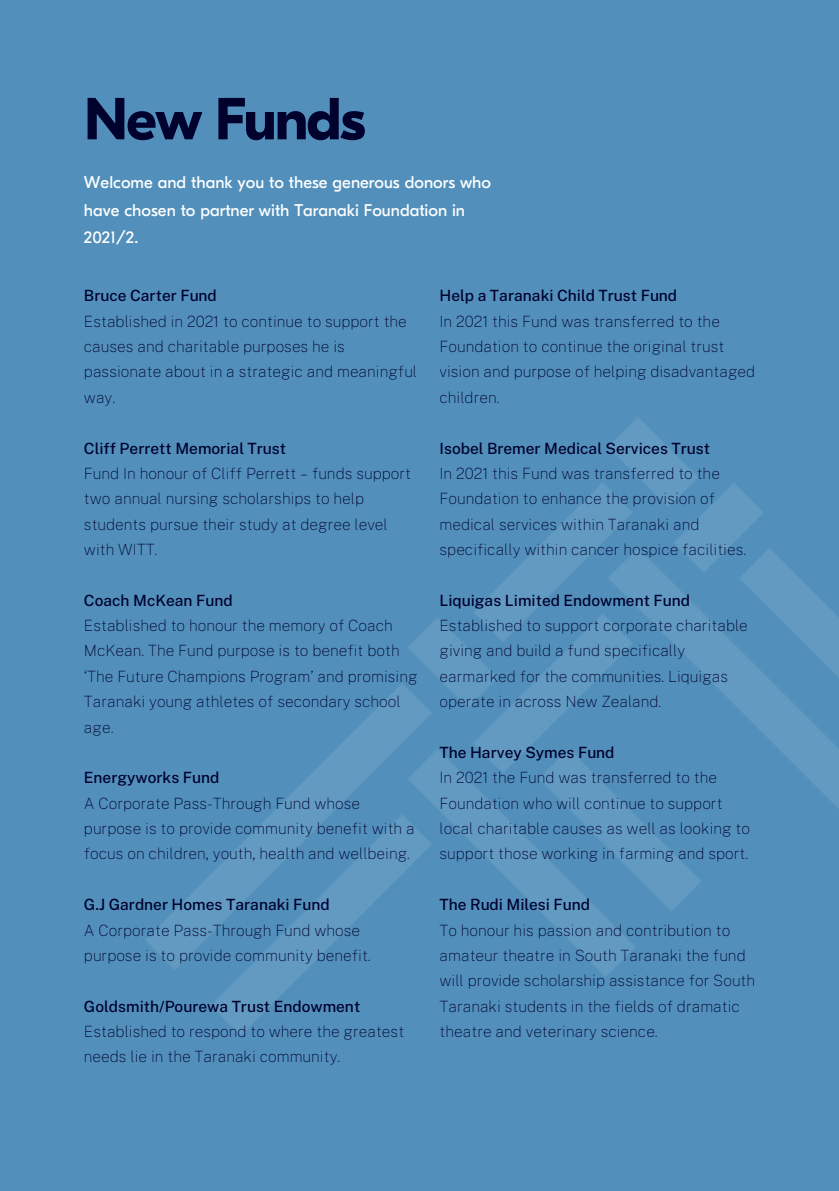
<style>
.page{position:relative;width:839px;height:1191px;background:#fff}
.page>*{position:absolute;margin:0;border:0;box-sizing:border-box;transform-origin:0 0}
.t1{font:700 59.2px "GT Eesti Display";letter-spacing:-.03em;color:#00012d}
.t2{font:17px/27.4px "GT Eesti Display";color:#fff}
.t3{font:100 15.4px/25.4px "Public Sans";color:#00012d}
.t4{font:500 15.4px "Public Sans";color:#00012d}
</style>
<div class="page">
<div style="left:0;top:0;width:838px;height:1191px;background:#5290bb"></div>
<img style="left:146px;top:417px;width:692px;height:618px">
<h1 class="t1" style="left:84px;top:86px;width:283px">New Funds</h1>
<p class="t2" style="left:84px;top:169px;width:408px">Welcome and thank you to these generous donors who have chosen to partner with Taranaki Foundation in<br>2021/2.</p>
<p class="t4" style="left:84px;top:287px;width:134px">Bruce Carter Fund</p>
<p class="t3" style="left:84px;top:308px;width:334px">Established in 2021 to continue to support the causes and charitable purposes he is passionate about in a strategic and meaningful way.</p>
<p class="t4" style="left:84px;top:439px;width:204px">Cliff Perrett Memorial Trust</p>
<p class="t3" style="left:84px;top:461px;width:328px">Fund In honour of Cliff Perrett – funds support two annual nursing scholarships to help students pursue their study at degree level with WITT.</p>
<p class="t4" style="left:84px;top:591px;width:150px">Coach McKean Fund</p>
<p class="t3" style="left:84px;top:613px;width:335px">Established to honour the memory of Coach McKean. The Fund purpose is to benefit both ‘The Future Champions Program’ and promising Taranaki young athletes of secondary school age.</p>
<p class="t4" style="left:84px;top:769px;width:137px">Energyworks Fund</p>
<p class="t3" style="left:84px;top:790px;width:332px">A Corporate Pass-Through Fund whose purpose is to provide community benefit with a focus on children, youth, health and wellbeing.</p>
<p class="t4" style="left:84px;top:896px;width:247px">G.J Gardner Homes Taranaki Fund</p>
<p class="t3" style="left:84px;top:917px;width:288px">A Corporate Pass-Through Fund whose purpose is to provide community benefit.</p>
<p class="t4" style="left:84px;top:997px;width:278px">Goldsmith/Pourewa Trust Endowment</p>
<p class="t3" style="left:84px;top:1019px;width:322px">Established to respond to where the greatest needs lie in the Taranaki community.</p>
<p class="t4" style="left:439px;top:287px;width:239px">Help a Taranaki Child Trust Fund</p>
<p class="t3" style="left:439px;top:308px;width:317px">In 2021 this Fund was transferred to the Foundation to continue the original trust vision and purpose of helping disadvantaged children.</p>
<p class="t4" style="left:439px;top:439px;width:272px">Isobel Bremer Medical Services Trust</p>
<p class="t3" style="left:439px;top:461px;width:308px">In 2021 this Fund was transferred to the Foundation to enhance the provision of medical services within Taranaki and specifically within cancer hospice facilities.</p>
<p class="t4" style="left:439px;top:591px;width:252px">Liquigas Limited Endowment Fund</p>
<p class="t3" style="left:439px;top:613px;width:310px">Established to support corporate charitable giving and build a fund specifically earmarked for the communities. Liquigas operate in across New Zealand.</p>
<p class="t4" style="left:439px;top:743px;width:176px">The Harvey Symes Fund</p>
<p class="t3" style="left:439px;top:765px;width:312px">In 2021 the Fund was transferred to the Foundation who will continue to support local charitable causes as well as looking to support those working in farming and sport.</p>
<p class="t4" style="left:439px;top:896px;width:152px">The Rudi Milesi Fund</p>
<p class="t3" style="left:439px;top:917px;width:317px">To honour his passion and contribution to amateur theatre in South Taranaki the fund will provide scholarship assistance for South Taranaki students in the fields of dramatic theatre and veterinary science.</p>
</div>
